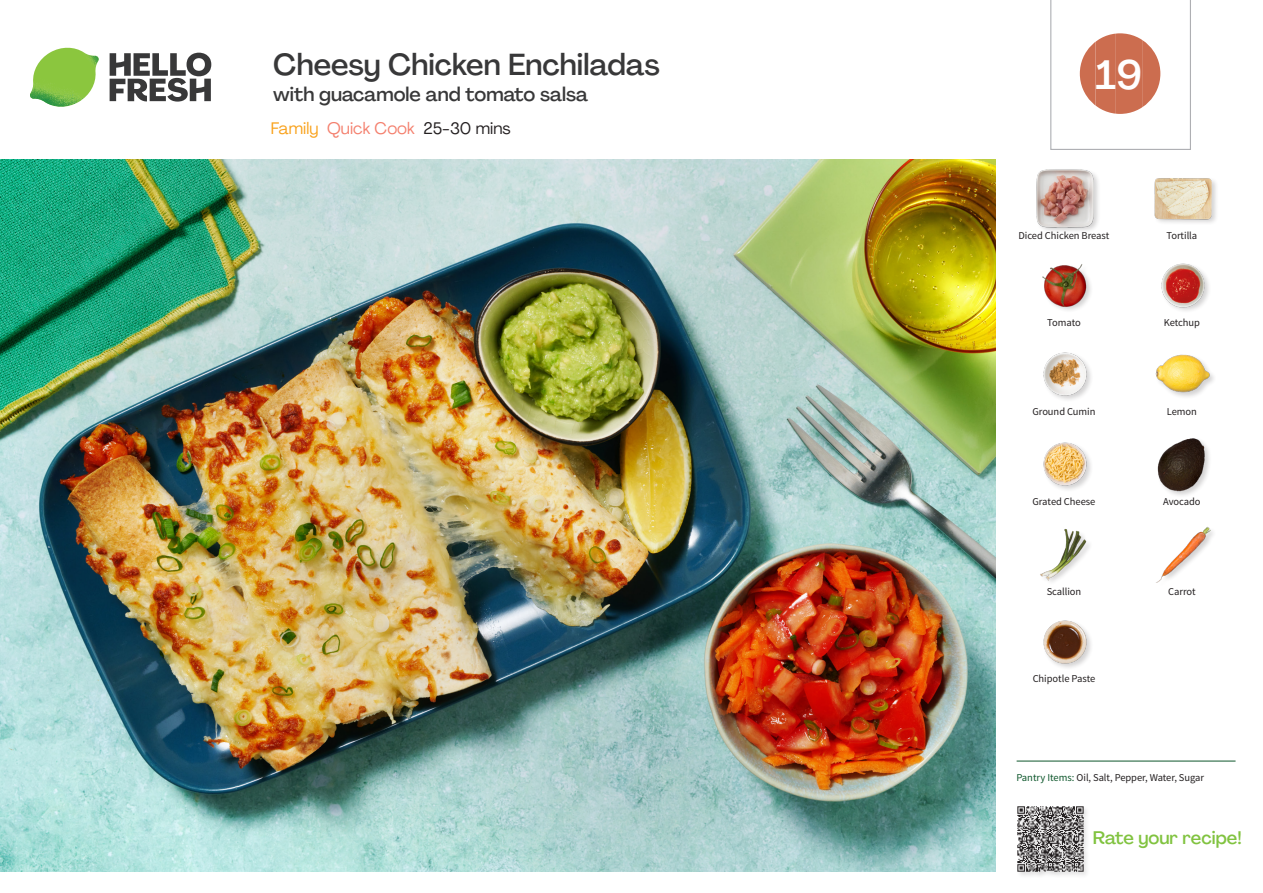
<style>
.page{position:relative;width:1263px;height:893px;background:#fff}
.page>*{position:absolute;margin:0;border:0;box-sizing:border-box;transform-origin:0 0}
._24_Recipe_Nr_Bag{font:500 40.5px "Agrandir";color:#fff}
._15_Titel_UK{font:500 30px "Agrandir";color:#383839}
._15_Titel_UK-2{font:500 19.5px "Agrandir";color:#383839}
.t1{font:500 18px "Agrandir";color:#81c340}
._02_Box_Type{font:16.5px "Agrandir";color:#f4806e}
._18_FRONT_ingredients_UK{font:10.5px "Source Sans Pro";letter-spacing:-.005em;color:#231f20}
.t2{font:10.5px "Source Sans Variable";letter-spacing:-.005em;color:#231f20}
.s1{color:#f9a21c}
.s2{color:#231f20}
.s3{font-family:"Source Sans Pro";color:#0e572c}
</style>
<div class="page">
<svg style="left:110px;top:53px;width:101px;height:49px"></svg>
<img style="left:30px;top:48px;width:69px;height:59px">
<img style="left:0;top:159px;width:995px;height:713px">
<hr style="left:1016px;top:761px;width:219px;height:1px;background:#0e572c">
<div style="left:1016px;top:805px;width:74px;height:74px;background:#f9f9f9"></div>
<img style="left:1017px;top:806px;width:69px;height:69px">
<div style="left:1154px;top:177px;width:65px;height:49px;background:#231f20;opacity:.2"></div>
<img style="left:1154px;top:177px;width:58px;height:49px">
<div style="left:1035px;top:169px;width:66px;height:65px;background:#231f20;opacity:.2"></div>
<img style="left:1036px;top:170px;width:58px;height:57px">
<img style="left:1161px;top:263px;width:48px;height:48px">
<img style="left:1042px;top:264px;width:49px;height:46px">
<img style="left:1155px;top:354px;width:57px;height:43px">
<img style="left:1043px;top:352px;width:48px;height:48px">
<div style="left:1157px;top:437px;width:55px;height:61px;background:#231f20;opacity:.2"></div>
<img style="left:1157px;top:437px;width:55px;height:56px">
<img style="left:1043px;top:442px;width:48px;height:48px">
<img style="left:1156px;top:527px;width:56px;height:56px">
<img style="left:1040px;top:529px;width:50px;height:53px">
<img style="left:1043px;top:620px;width:48px;height:48px">
<svg style="left:1050px;top:0;width:141px;height:150px"></svg>
<p class="_15_Titel_UK" style="left:273px;top:46px;width:388px">Cheesy Chicken Enchiladas</p>
<p class="_15_Titel_UK-2" style="left:273px;top:82px;width:316px">with guacamole and tomato salsa</p>
<p class="_02_Box_Type" style="left:271px;top:118px;width:242px"><span class="s1">Family</span> Quick Cook <span class="s2">25-30 mins</span></p>
<p class="_24_Recipe_Nr_Bag" style="left:1095px;top:50px;width:48px">19</p>
<p class="_18_FRONT_ingredients_UK" style="left:1018px;top:229px;width:92px">Diced Chicken Breast</p>
<p class="_18_FRONT_ingredients_UK" style="left:1166px;top:229px;width:32px">Tortilla</p>
<p class="_18_FRONT_ingredients_UK" style="left:1047px;top:316px;width:35px">Tomato</p>
<p class="_18_FRONT_ingredients_UK" style="left:1164px;top:316px;width:38px">Ketchup</p>
<p class="_18_FRONT_ingredients_UK" style="left:1032px;top:405px;width:65px">Ground Cumin</p>
<p class="_18_FRONT_ingredients_UK" style="left:1167px;top:405px;width:32px">Lemon</p>
<p class="_18_FRONT_ingredients_UK" style="left:1032px;top:495px;width:64px">Grated Cheese</p>
<p class="_18_FRONT_ingredients_UK" style="left:1163px;top:495px;width:39px">Avocado</p>
<p class="_18_FRONT_ingredients_UK" style="left:1047px;top:585px;width:36px">Scallion</p>
<p class="_18_FRONT_ingredients_UK" style="left:1168px;top:585px;width:29px">Carrot</p>
<p class="_18_FRONT_ingredients_UK" style="left:1033px;top:672px;width:64px">Chipotle Paste</p>
<p class="t2" style="left:1016px;top:771px;width:189px"><span class="s3">Pantry Items:</span> Oil, Salt, Pepper, Water, Sugar</p>
<h3 class="t1" style="left:1093px;top:827px;width:150px">Rate your recipe!</h3>
</div>
